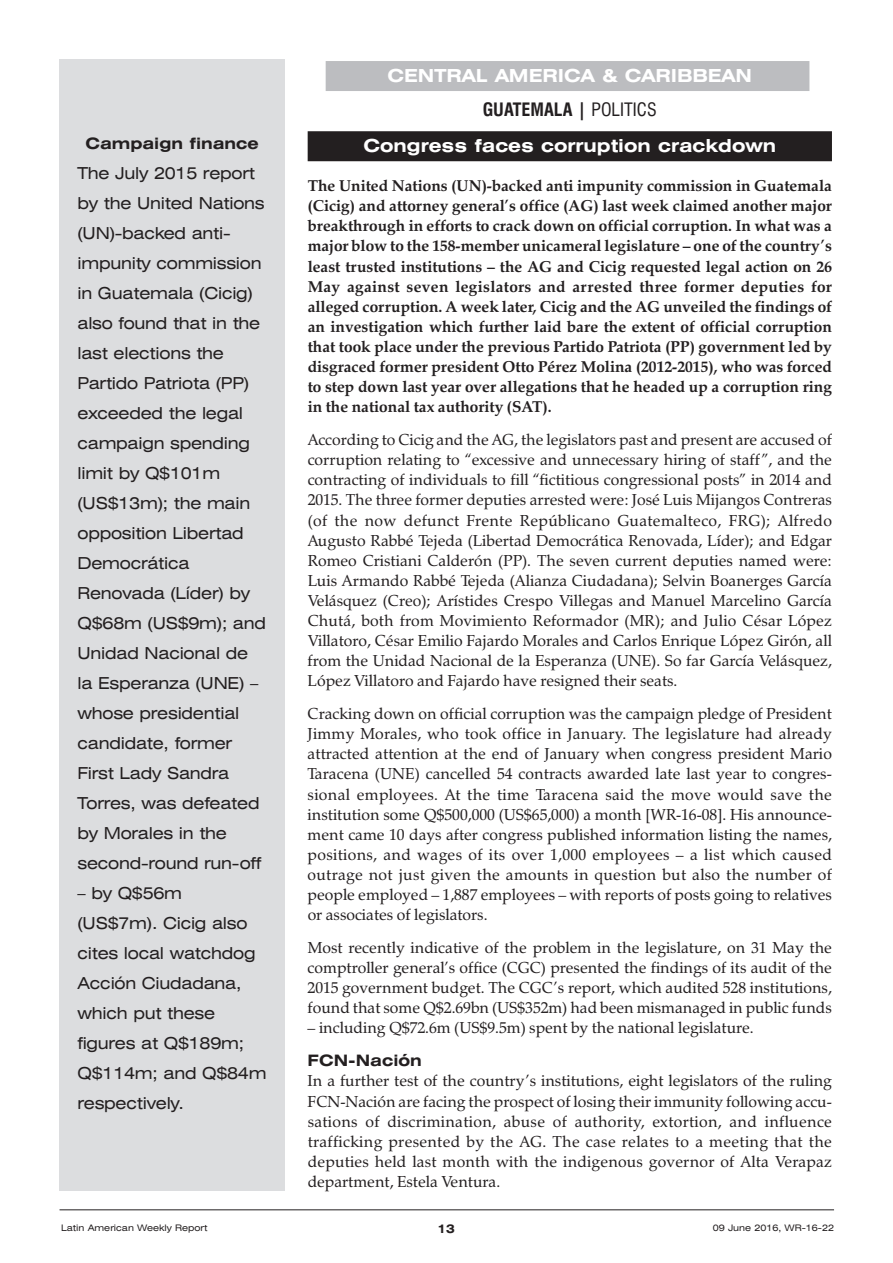
<style>
.page{position:relative;width:893px;height:1263px;background:#fff}
.page>*{position:absolute;margin:0;border:0;box-sizing:border-box;transform-origin:0 0}
.t1{font:700 expanded 18px/33.6px "Swiss 721 BT";color:#fff;text-align:center}
.t2{font:expanded 16.5px/30px "Swiss 721 BT";letter-spacing:-.015em;color:#231f20}
.t3{font:15.75px/20.1px "Zapf Calligraphic 801 BT";color:#231f20;text-align:justify}
.t4{font:700 15.75px/20.1px "Zapf Calligraphic 801 BT";color:#231f20;text-align:justify}
.t5{font:700 expanded 15.75px "Swiss 721 BT";color:#231f20}
.t6{font:700 expanded 12px "Swiss 721 BT";color:#231f20}
.t7{font:expanded 9px "Swiss 721 BT";color:#231f20}
.s1{font-stretch:condensed;color:#231f20}
.s2{font-weight:400;font-stretch:condensed;color:#231f20}
</style>
<div class="page">
<div style="left:326px;top:61px;width:483px;height:30px;background:#bcbdc0"></div>
<div style="left:308px;top:131px;width:524px;height:30px;background:#231f20"></div>
<div style="left:60px;top:60px;width:225px;height:1131px;background:#dcdddf"></div>
<hr style="left:60px;top:1209px;width:774px;height:1px;background:#231f20">
<p class="t5" style="left:86px;top:134px;width:175px">Campaign finance</p>
<p class="t2" style="left:78px;top:158px;width:190px">The July 2015 report by the United Nations (UN)-backed anti&shy;impunity commission in Guatemala (Cicig) also found that in the last elections the<br>Partido Patriota (PP) exceeded the legal campaign spending limit by Q$101m (US$13m); the main opposition Libertad<br>Democrática<br>Renovada (Líder) by<br>Q$68m (US$9m); and<br>Unidad Nacional de la Esperanza (UNE) – whose presidential candidate, former<br>First Lady Sandra<br>Torres, was defeated by Morales in the second-round run-off</p>
<p class="t2" style="left:78px;top:878px;width:191px">– by Q$56m<br>(US$7m). Cicig also cites local watchdog<br>Acción Ciudadana, which put these figures at Q$189m;<br>Q$114m; and Q$84m respectively.</p>
<p class="t1" style="left:388px;top:59px;width:366px">CENTRAL AMERICA &amp; CARIBBEAN<br><span class="s1">GUATEMALA |</span> <span class="s2">POLITICS</span></p>
<p class="t1" style="left:363px;top:129px;width:414px">Congress faces corruption crackdown</p>
<p class="t4" style="left:308px;top:176px;width:526px">The United Nations (UN)-backed anti impunity commission in Guatemala (Cicig) and attorney general’s office (AG) last week claimed another major breakthrough in efforts to crack down on official corruption. In what was a major blow to the 158-member unicameral legislature – one of the country’s least trusted institutions – the AG and Cicig requested legal action on 26<br>May against seven legislators and arrested three former deputies for alleged corruption. A week later, Cicig and the AG unveiled the findings of an investigation which further laid bare the extent of official corruption that took place under the previous Partido Patriota (PP) government led by disgraced former president Otto Pérez Molina (2012-2015), who was forced to step down last year over allegations that he headed up a corruption ring in the national tax authority (SAT).</p>
<p class="t3" style="left:308px;top:430px;width:526px">According to Cicig and the AG, the legislators past and present are accused of corruption relating to “excessive and unnecessary hiring of staff ”, and the contracting of individuals to fill “fictitious congressional posts” in 2014 and 2015. The three former deputies arrested were: José Luis Mijangos Contreras (of the now defunct Frente Repúblicano Guatemalteco, FRG); Alfredo Augusto Rabbé Tejeda (Libertad Democrática Renovada, Líder); and Edgar Romeo Cristiani Calderón (PP). The seven current deputies named were:<br>Luis Armando Rabbé Tejeda (Alianza Ciudadana); Selvin Boanerges García Velásquez (Creo); Arístides Crespo Villegas and Manuel Marcelino García Chutá, both from Movimiento Reformador (MR); and Julio César López Villatoro, César Emilio Fajardo Morales and Carlos Enrique López Girón, all from the Unidad Nacional de la Esperanza (UNE). So far García Velásquez, López Villatoro and Fajardo have resigned their seats.</p>
<p class="t3" style="left:308px;top:704px;width:526px">Cracking down on official corruption was the campaign pledge of President Jimmy Morales, who took office in January. The legislature had already attracted attention at the end of January when congress president Mario Taracena (UNE) cancelled 54 contracts awarded late last year to congres&shy;sional employees. At the time Taracena said the move would save the institution some Q$500,000 (US$65,000) a month [WR-16-08]. His announce&shy;ment came 10 days after congress published information listing the names, positions, and wages of its over 1,000 employees – a list which caused outrage not just given the amounts in question but also the number of people employed – 1,887 employees – with reports of posts going to relatives or associates of legislators.</p>
<p class="t3" style="left:308px;top:937px;width:526px">Most recently indicative of the problem in the legislature, on 31 May the comptroller general’s office (CGC) presented the findings of its audit of the 2015 government budget. The CGC’s report, which audited 528 institutions, found that some Q$2.69bn (US$352m) had been mismanaged in public funds</p>
<p class="t3" style="left:308px;top:1018px;width:448px">– including Q$72.6m (US$9.5m) spent by the national legislature.</p>
<p class="t5" style="left:308px;top:1052px;width:116px">FCN-Nación</p>
<p class="t3" style="left:308px;top:1071px;width:526px">In a further test of the country’s institutions, eight legislators of the ruling FCN-Nación are facing the prospect of losing their immunity following accu&shy;sations of discrimination, abuse of authority, extortion, and influence trafficking presented by the AG. The case relates to a meeting that the deputies held last month with the indigenous governor of Alta Verapaz department, Estela Ventura.</p>
<p class="t7" style="left:61px;top:1223px;width:148px">Latin American Weekly Report</p>
<p class="t6" style="left:437px;top:1221px;width:19px">13</p>
<p class="t7" style="left:713px;top:1223px;width:123px">09 June 2016, WR-16-22</p>
</div>
